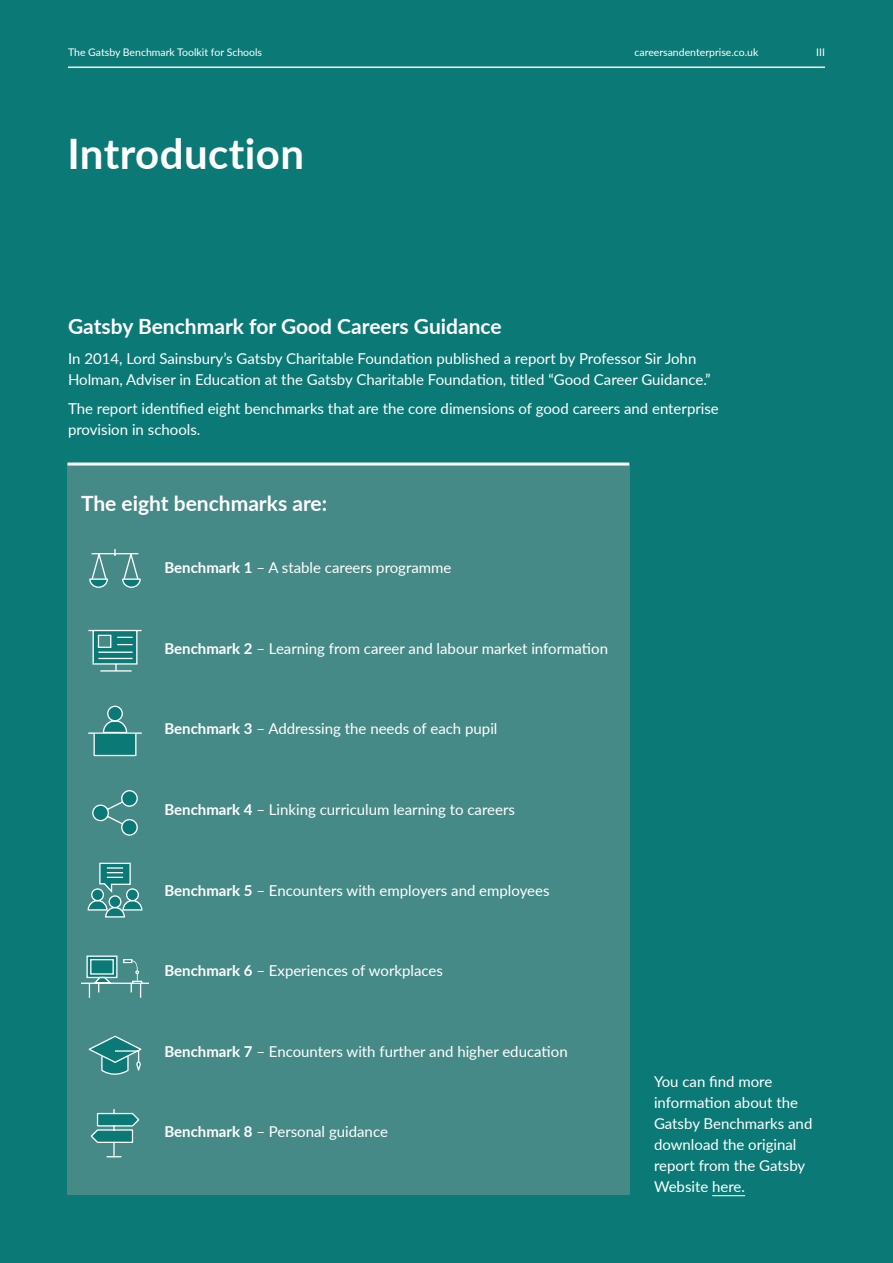
<style>
.page{position:relative;width:893px;height:1263px;background:#0b7976}
.page>*{position:absolute;margin:0;border:0;box-sizing:border-box;transform-origin:0 0}
.t1{font:700 42px "Lato";letter-spacing:.01em;color:#fff}
.t2{font:700 21px "Lato";color:#fff}
.t3{font:15px/21px "Lato";color:#fff}
.t4{font:10.5px "Lato";color:#fff}
.s1{font-weight:700}
</style>
<div class="page">
<div style="left:67px;top:466px;width:562px;height:729px;background:#468a88"></div>
<svg style="left:88px;top:629px;width:54px;height:43px"></svg>
<svg style="left:102px;top:705px;width:26px;height:27px"></svg>
<hr style="left:89px;top:732px;width:52px;height:2px;background:#fff">
<div style="left:94px;top:733px;width:42px;height:23px;background:#0b7976;border:1px solid #fff"></div>
<svg style="left:81px;top:955px;width:68px;height:43px"></svg>
<svg style="left:90px;top:1109px;width:50px;height:49px"></svg>
<svg style="left:87px;top:862px;width:56px;height:56px"></svg>
<svg style="left:92px;top:790px;width:46px;height:46px"></svg>
<svg style="left:89px;top:549px;width:52px;height:39px"></svg>
<svg style="left:88px;top:1035px;width:54px;height:40px"></svg>
<hr style="left:67px;top:462px;width:562px;height:3px;background:#fff">
<hr style="left:712px;top:1195px;width:33px;height:1px;background:#fff">
<hr style="left:68px;top:67px;width:757px;height:1px;background:#fff">
<p class="t4" style="left:68px;top:44px;width:196px">The Gatsby Benchmark Toolkit for Schools</p>
<p class="t4" style="left:634px;top:44px;width:125px">careersandenterprise.co.uk</p>
<p class="t4" style="left:816px;top:44px;width:10px">III</p>
<h1 class="t1" style="left:67px;top:123px;width:238px">Introduction</h1>
<h2 class="t2" style="left:68px;top:311px;width:435px">Gatsby Benchmark for Good Careers Guidance</h2>
<p class="t3" style="left:68px;top:347px;width:644px">In 2014, Lord Sainsbury’s Gatsby Charitable Foundation published a report by Professor Sir John<br>Holman, Adviser in Education at the Gatsby Charitable Foundation, titled “Good Career Guidance.”</p>
<p class="t3" style="left:68px;top:398px;width:652px">The report identified eight benchmarks that are the core dimensions of good careers and enterprise provision in schools.</p>
<h2 class="t2" style="left:81px;top:487px;width:248px">The eight benchmarks are:</h2>
<p class="t3" style="left:164px;top:557px;width:289px"><span class="s1">Benchmark 1</span> – A stable careers programme</p>
<p class="t3" style="left:164px;top:637px;width:445px"><span class="s1">Benchmark 2</span> – Learning from career and labour market information</p>
<p class="t3" style="left:164px;top:718px;width:335px"><span class="s1">Benchmark 3</span> – Addressing the needs of each pupil</p>
<p class="t3" style="left:164px;top:798px;width:352px"><span class="s1">Benchmark 4</span> – Linking curriculum learning to careers</p>
<p class="t3" style="left:164px;top:879px;width:387px"><span class="s1">Benchmark 5</span> – Encounters with employers and employees</p>
<p class="t3" style="left:164px;top:959px;width:280px"><span class="s1">Benchmark 6</span> – Experiences of workplaces</p>
<p class="t3" style="left:164px;top:1040px;width:405px"><span class="s1">Benchmark 7</span> – Encounters with further and higher education</p>
<p class="t3" style="left:164px;top:1120px;width:225px"><span class="s1">Benchmark 8</span> – Personal guidance</p>
<p class="t3" style="left:654px;top:1070px;width:160px">You can find more information about the<br>Gatsby Benchmarks and download the original report from the Gatsby<br>Website here.</p>
</div>
